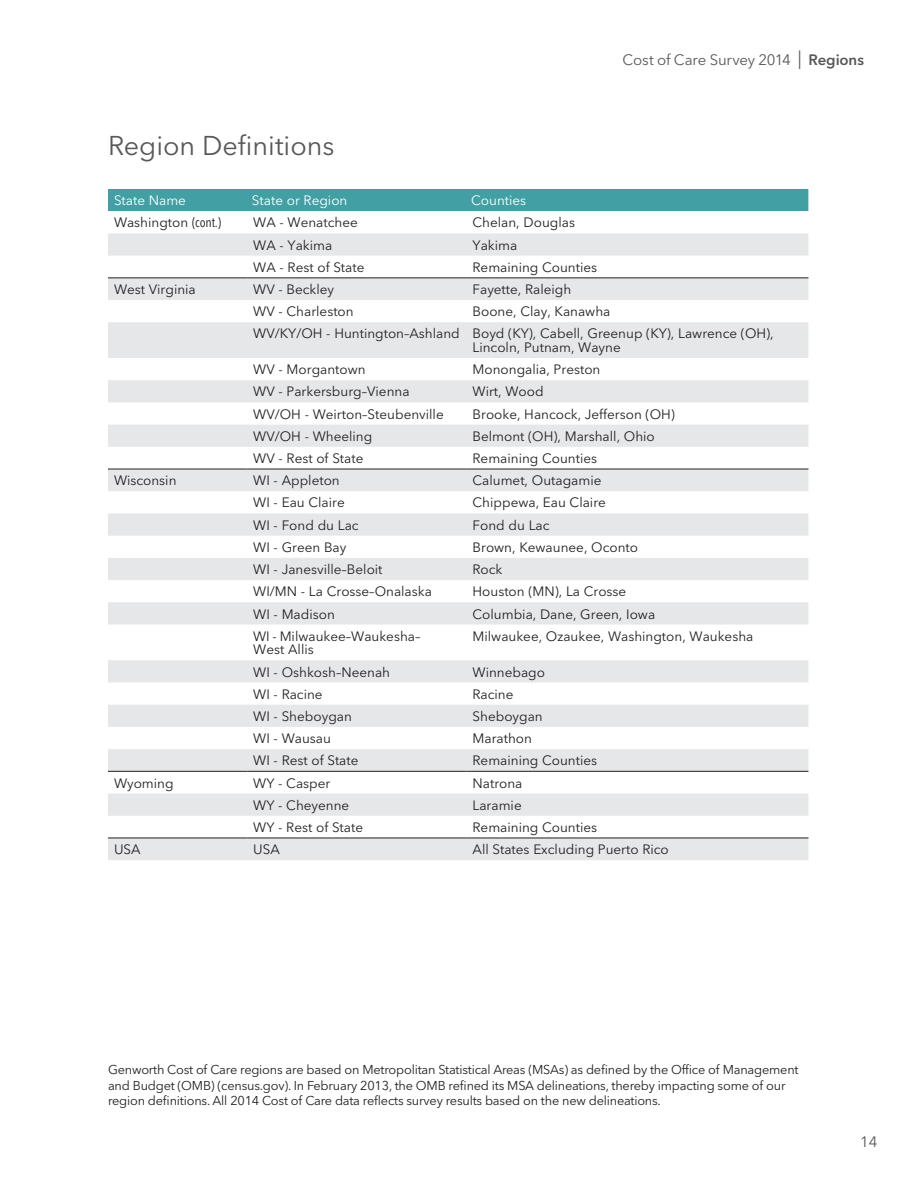
<style>
.page{position:relative;width:918px;height:1188px;background:#fff}
.page>*{position:absolute;margin:0;border:0;box-sizing:border-box;transform-origin:0 0}
.t1{font:27px "Avenir Next LT Pro";color:#57585a}
.t2{font:15px "Avenir Next LT Pro";letter-spacing:-.01em;color:#57585a}
.t3{font:13.5px/22.2px "Avenir Next LT Pro";color:#231f20}
.t4{font:13.5px "Avenir Next LT Pro";color:#fff}
.t5{font:12.75px/15.8px "Avenir Next LT Pro";letter-spacing:-.015em;color:#231f20}
.s1{font-size:26.25px}
.s2{font-weight:600}
.s3{font-stretch:condensed}
</style>
<div class="page">
<div style="left:108px;top:189px;width:700px;height:22px;background:#42a0a5"></div>
<svg style="left:108px;top:233px;width:700px;height:627px;fill:#e6e7e9"></svg>
<hr style="left:108px;top:469px;width:139px;height:1px;background:#231f20">
<hr style="left:247px;top:469px;width:220px;height:1px;background:#231f20">
<hr style="left:467px;top:469px;width:341px;height:1px;background:#231f20">
<hr style="left:108px;top:771px;width:139px;height:1px;background:#231f20">
<hr style="left:247px;top:771px;width:220px;height:1px;background:#231f20">
<hr style="left:467px;top:771px;width:341px;height:1px;background:#231f20">
<hr style="left:108px;top:838px;width:139px;height:1px;background:#231f20">
<hr style="left:247px;top:838px;width:220px;height:1px;background:#231f20">
<hr style="left:467px;top:838px;width:341px;height:1px;background:#231f20">
<hr style="left:108px;top:277px;width:139px;height:1px;background:#231f20">
<hr style="left:247px;top:277px;width:220px;height:1px;background:#231f20">
<hr style="left:467px;top:277px;width:341px;height:1px;background:#231f20">
<h1 class="t1" style="left:108px;top:130px;width:228px">Region Definitions</h1>
<p class="t4" style="left:114px;top:192px;width:73px">State Name</p>
<p class="t4" style="left:252px;top:192px;width:97px">State or Region</p>
<p class="t4" style="left:471px;top:192px;width:57px">Counties</p>
<p class="t2" style="left:622px;top:51px;width:243px">Cost of Care Survey 2014 <span class="s1">I</span> <span class="s2">Regions</span></p>
<p class="t3" style="left:114px;top:212px;width:109px">Washington <span class="s3">(cont.)</span></p>
<p class="t3" style="left:253px;top:212px;width:106px">WA - Wenatchee</p>
<p class="t3" style="left:473px;top:212px;width:104px">Chelan, Douglas</p>
<p class="t3" style="left:253px;top:234px;width:81px">WA - Yakima</p>
<p class="t3" style="left:473px;top:234px;width:46px">Yakima</p>
<p class="t3" style="left:253px;top:256px;width:113px">WA - Rest of State</p>
<p class="t3" style="left:473px;top:256px;width:126px">Remaining Counties</p>
<p class="t3" style="left:114px;top:278px;width:83px">West Virginia</p>
<p class="t3" style="left:253px;top:278px;width:82px">WV - Beckley</p>
<p class="t3" style="left:473px;top:278px;width:100px">Fayette, Raleigh</p>
<p class="t3" style="left:253px;top:300px;width:102px">WV - Charleston</p>
<p class="t3" style="left:253px;top:300px;width:522px;text-indent:219px">Boone, Clay, Kanawha<br>WV/KY/OH - Huntington–Ashland Boyd (KY), Cabell, Greenup (KY), Lawrence (OH),</p>
<p class="t3" style="left:473px;top:336px;width:150px">Lincoln, Putnam, Wayne</p>
<p class="t3" style="left:253px;top:358px;width:114px">WV - Morgantown</p>
<p class="t3" style="left:473px;top:358px;width:129px">Monongalia, Preston</p>
<p class="t3" style="left:253px;top:381px;width:158px">WV - Parkersburg–Vienna</p>
<p class="t3" style="left:473px;top:381px;width:73px">Wirt, Wood</p>
<p class="t3" style="left:253px;top:403px;width:192px">WV/OH - Weirton–Steubenville</p>
<p class="t3" style="left:473px;top:403px;width:204px">Brooke, Hancock, Jefferson (OH)</p>
<p class="t3" style="left:253px;top:425px;width:121px">WV/OH - Wheeling</p>
<p class="t3" style="left:473px;top:425px;width:184px">Belmont (OH), Marshall, Ohio</p>
<p class="t3" style="left:253px;top:447px;width:112px">WV - Rest of State</p>
<p class="t3" style="left:473px;top:447px;width:126px">Remaining Counties</p>
<p class="t3" style="left:114px;top:469px;width:64px">Wisconsin</p>
<p class="t3" style="left:253px;top:469px;width:88px">WI - Appleton</p>
<p class="t3" style="left:473px;top:469px;width:130px">Calumet, Outagamie</p>
<p class="t3" style="left:253px;top:492px;width:93px">WI - Eau Claire</p>
<p class="t3" style="left:473px;top:492px;width:135px">Chippewa, Eau Claire</p>
<p class="t3" style="left:253px;top:514px;width:107px">WI - Fond du Lac</p>
<p class="t3" style="left:473px;top:514px;width:78px">Fond du Lac</p>
<p class="t3" style="left:253px;top:536px;width:95px">WI - Green Bay</p>
<p class="t3" style="left:473px;top:536px;width:167px">Brown, Kewaunee, Oconto</p>
<p class="t3" style="left:253px;top:558px;width:131px">WI - Janesville–Beloit</p>
<p class="t3" style="left:473px;top:558px;width:31px">Rock</p>
<p class="t3" style="left:253px;top:581px;width:180px">WI/MN - La Crosse–Onalaska</p>
<p class="t3" style="left:473px;top:581px;width:155px">Houston (MN), La Crosse</p>
<p class="t3" style="left:253px;top:603px;width:83px">WI - Madison</p>
<p class="t3" style="left:473px;top:603px;width:184px">Columbia, Dane, Green, Iowa</p>
<p class="t3" style="left:253px;top:629px;width:169px;line-height:13.5px">WI - Milwaukee–Waukesha–<br>West Allis</p>
<p class="t3" style="left:473px;top:625px;width:282px">Milwaukee, Ozaukee, Washington, Waukesha</p>
<p class="t3" style="left:253px;top:661px;width:138px">WI - Oshkosh–Neenah</p>
<p class="t3" style="left:473px;top:661px;width:74px">Winnebago</p>
<p class="t3" style="left:253px;top:683px;width:71px">WI - Racine</p>
<p class="t3" style="left:473px;top:683px;width:42px">Racine</p>
<p class="t3" style="left:253px;top:705px;width:100px">WI - Sheboygan</p>
<p class="t3" style="left:473px;top:705px;width:72px">Sheboygan</p>
<p class="t3" style="left:253px;top:727px;width:79px">WI - Wausau</p>
<p class="t3" style="left:473px;top:727px;width:61px">Marathon</p>
<p class="t3" style="left:253px;top:750px;width:107px">WI - Rest of State</p>
<p class="t3" style="left:473px;top:750px;width:126px">Remaining Counties</p>
<p class="t3" style="left:114px;top:772px;width:61px">Wyoming</p>
<p class="t3" style="left:253px;top:772px;width:79px">WY - Casper</p>
<p class="t3" style="left:473px;top:772px;width:51px">Natrona</p>
<p class="t3" style="left:253px;top:794px;width:98px">WY - Cheyenne</p>
<p class="t3" style="left:473px;top:794px;width:51px">Laramie</p>
<p class="t3" style="left:253px;top:816px;width:111px">WY - Rest of State</p>
<p class="t3" style="left:473px;top:816px;width:126px">Remaining Counties</p>
<p class="t3" style="left:114px;top:838px;width:28px">USA</p>
<p class="t3" style="left:253px;top:838px;width:28px">USA</p>
<p class="t3" style="left:473px;top:838px;width:198px">All States Excluding Puerto Rico</p>
<p class="t5" style="left:108px;top:1062px;width:692px">Genworth Cost of Care regions are based on Metropolitan Statistical Areas (MSAs) as defined by the Office of Management and Budget (OMB) (census.gov). In February 2013, the OMB refined its MSA delineations, thereby impacting some of our region definitions. All 2014 Cost of Care data reflects survey results based on the new delineations.</p>
<p class="t2" style="left:860px;top:1133px;width:19px">14</p>
</div>
